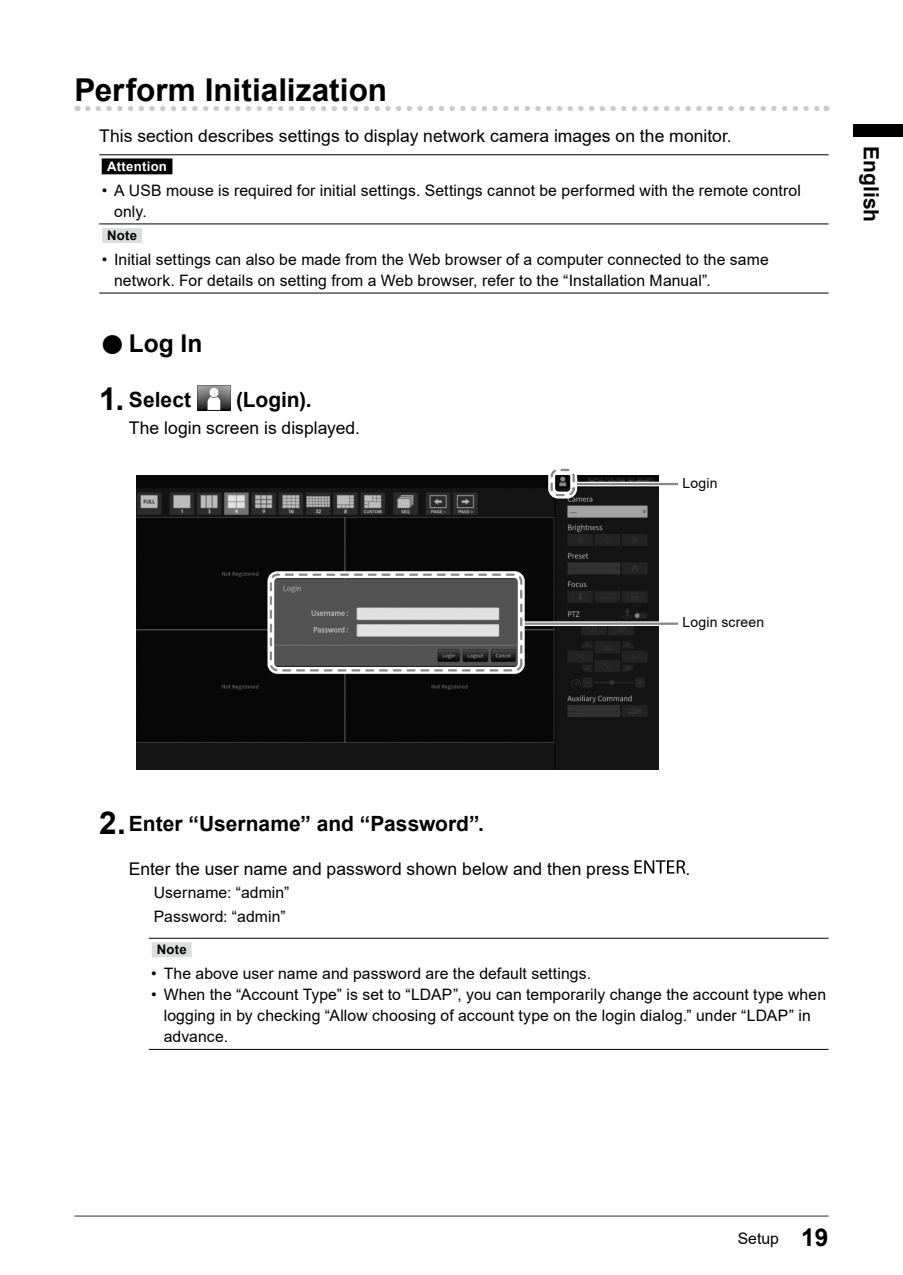
<style>
.page{position:relative;width:903px;height:1275px;background:#fff}
.page>*{position:absolute;margin:0;border:0;box-sizing:border-box;transform-origin:0 0}
.t1{font:700 31.5px "Arial";color:#000}
.t2{font:700 24.5px "Arial";color:#000}
.t3{font:700 21px "Arial";color:#000}
.t4{font:17.5px "Arial";letter-spacing:.005em;color:#000}
.t5{font:15.75px/21px "Arial";letter-spacing:.005em;color:#000}
.t6{font:14px "Arial";letter-spacing:.01em;color:#000}
.t7{font:700 13.12px "Arial";letter-spacing:.02em;color:#fff}
.t8{font:700 13.12px "Arial";letter-spacing:.02em;color:#000}
.s1{font-size:44.1px}
.s2{font-size:31.5px}
.s3{font-weight:700;font-size:24.5px}
</style>
<div class="page">
<div style="left:853px;top:124px;width:50px;height:12px;background:#000"></div>
<svg style="left:88px;top:106px;width:739px;height:5px"></svg>
<hr style="left:99px;top:154px;width:729px;height:1px;background:#000">
<hr style="left:99px;top:223px;width:729px;height:1px;background:#000">
<hr style="left:99px;top:293px;width:729px;height:1px;background:#000">
<div style="left:102px;top:158px;width:70px;height:16px;background:#000"></div>
<div style="left:102px;top:228px;width:40px;height:15px;background:#dcdddd"></div>
<img style="left:197px;top:385px;width:33px;height:25px">
<img style="left:137px;top:475px;width:521px;height:294px">
<hr style="left:574px;top:482px;width:104px;height:4px;background:#eee">
<hr style="left:576px;top:483px;width:102px;height:2px;background:#898989">
<svg style="left:525px;top:621px;width:134px;height:5px"></svg>
<hr style="left:523px;top:622px;width:155px;height:3px;background:#898989">
<div style="left:267px;top:571px;width:258px;height:103px;border:7px solid #fff;border-radius:7px"></div>
<div style="left:270px;top:573px;width:252px;height:98px;border:2px dashed #898989;border-radius:7px"></div>
<div style="left:548px;top:466px;width:29px;height:32px;border:7px solid #fff;border-radius:7px"></div>
<div style="left:550px;top:469px;width:25px;height:27px;border:2px dashed #898989;border-radius:7px"></div>
<svg style="left:634px;top:860px;width:51px;height:14px"></svg>
<hr style="left:149px;top:938px;width:679px;height:1px;background:#000">
<hr style="left:149px;top:1049px;width:679px;height:1px;background:#000">
<div style="left:152px;top:942px;width:40px;height:15px;background:#dcdddd"></div>
<hr style="left:74px;top:1215px;width:754px;height:2px;background:#595757">
<h1 class="t1" style="left:74px;top:68px;width:314px">Perform Initialization</h1>
<p class="t4" style="left:99px;top:124px;width:634px">This section describes settings to display network camera images on the monitor.</p>
<p class="t7" style="left:107px;top:157px;width:61px">Attention</p>
<p class="t5" style="left:114px;top:180px;width:688px;text-indent:-12px">• A USB mouse is required for initial settings. Settings cannot be performed with the remote control only.</p>
<p class="t8" style="left:107px;top:226px;width:31px">Note</p>
<p class="t5" style="left:114px;top:249px;width:656px;text-indent:-12px">• Initial settings can also be made from the Web browser of a computer connected to the same network. For details on setting from a Web browser, refer to the “Installation Manual”.</p>
<h2 class="t2" style="left:99px;top:327px;width:105px"><span class="s1">●</span>Log In</h2>
<h3 class="t3" style="left:99px;top:385px;width:93px"><span class="s2">1.</span> Select</h3>
<h3 class="t3" style="left:236px;top:385px;width:77px">(Login).</h3>
<p class="t4" style="left:129px;top:416px;width:233px">The login screen is displayed.</p>
<p class="t6" style="left:683px;top:474px;width:36px">Login</p>
<p class="t6" style="left:683px;top:613px;width:83px">Login screen</p>
<h3 class="t3" style="left:886px;top:146px;width:77px;rotate:90deg">English</h3>
<h3 class="t3" style="left:99px;top:809px;width:386px"><span class="s2">2.</span>Enter “Username” and “Password”.</h3>
<p class="t4" style="left:129px;top:857px;width:502px">Enter the user name and password shown below and then press</p>
<p class="t4" style="left:685px;top:857px;width:6px">.</p>
<p class="t5" style="left:154px;top:880px;width:137px;line-height:24.5px">Username: “admin”<br>Password: “admin”</p>
<p class="t8" style="left:157px;top:941px;width:31px">Note</p>
<p class="t5" style="left:151px;top:963px;width:441px">• The above user name and password are the default settings.</p>
<p class="t5" style="left:164px;top:984px;width:664px;text-indent:-12px">• When the “Account Type” is set to “LDAP”, you can temporarily change the account type when logging in by checking “Allow choosing of account type on the login dialog.” under “LDAP” in advance.</p>
<p class="t5" style="left:738px;top:1228px;width:92px">Setup <span class="s3">19</span></p>
</div>
